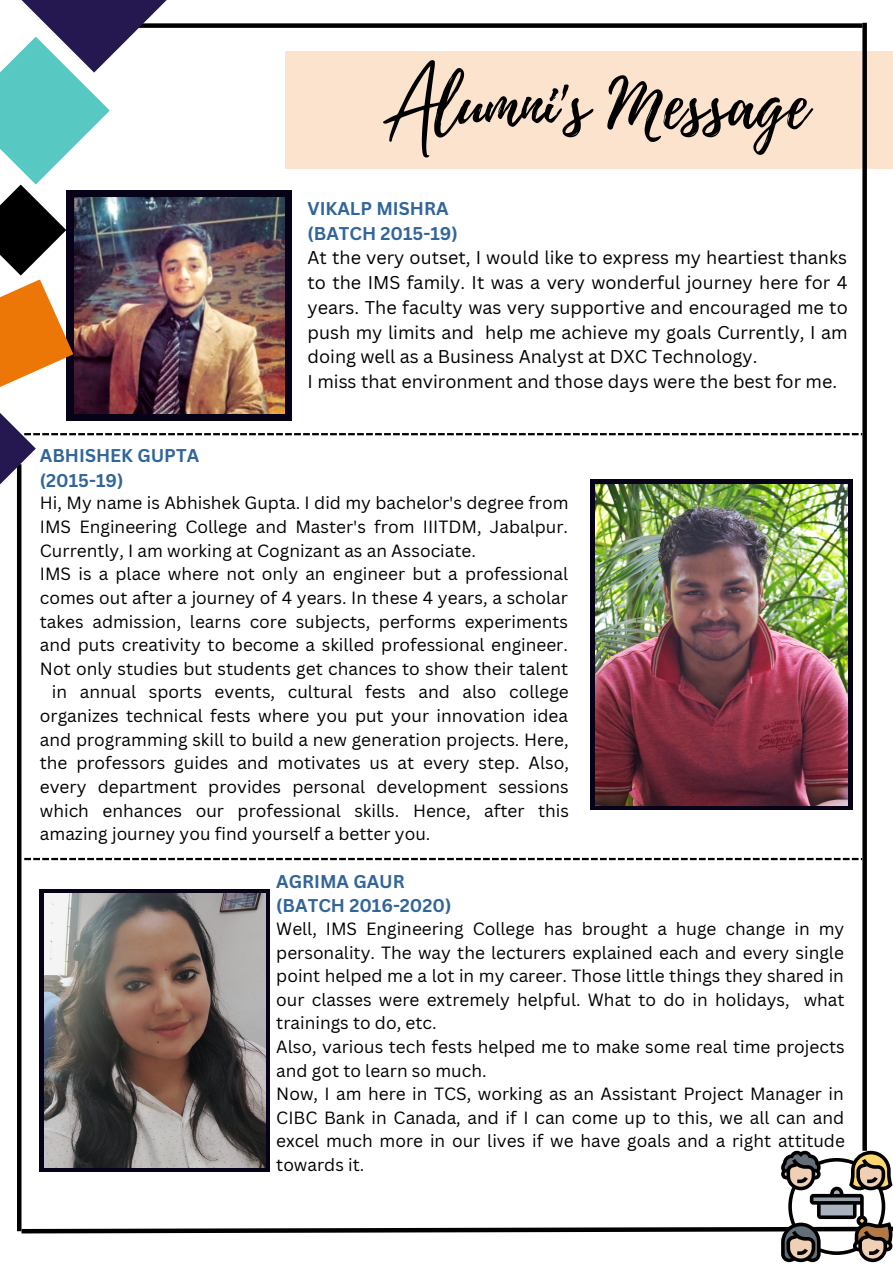
<style>
.page{position:relative;width:893px;height:1264px;background:#fff}
.page>*{position:absolute;margin:0;border:0;box-sizing:border-box;transform-origin:0 0}
.t1{font:67.5px "Playlist Script";color:#000}
.t2{font:18px/24.8px "Canva Sans";color:#000}
.t3{font:700 18px/24.8px "Canva Sans";color:#32659a}
.t4{font:17.25px/23.5px "Canva Sans";color:#000}
.s1{font-family:"Mistrully"}
</style>
<div class="page">
<div style="left:66px;top:191px;width:226px;height:229px;background:#080219"></div>
<svg style="left:0;top:50px;width:110px;height:337px"></svg>
<div style="left:285px;top:51px;width:607px;height:117px;background:#fbe3cd"></div>
<div style="left:590px;top:479px;width:262px;height:330px;background:#080219"></div>
<img style="left:595px;top:484px;width:252px;height:321px">
<div style="left:40px;top:888px;width:230px;height:283px;background:#080219"></div>
<img style="left:44px;top:893px;width:221px;height:257px">
<img style="left:74px;top:198px;width:211px;height:215px">
<svg style="left:17px;top:1150px;width:875px;height:112px"></svg>
<svg style="left:862px;top:23px;width:4px;height:1127px;fill:#000"></svg>
<div style="left:138px;top:23px;width:724px;height:5px;background:#000"></div>
<svg style="left:22px;top:0;width:145px;height:73px"></svg>
<svg style="left:36px;top:433px;width:826px;height:2px"></svg>
<svg style="left:24px;top:857px;width:838px;height:3px"></svg>
<div style="left:17px;top:464px;width:5px;height:767px;background:#000"></div>
<svg style="left:0;top:413px;width:36px;height:96px"></svg>
<h1 class="t1" style="left:380px;top:57px;width:430px"><span class="s1">A</span>lumni's Message</h1>
<p class="t3" style="left:307px;top:196px;width:152px">VIKALP MISHRA (BATCH 2015-19)</p>
<p class="t2" style="left:307px;top:245px;width:541px">At the very outset, I would like to express my heartiest thanks to the IMS family. It was a very wonderful journey here for 4 years. The faculty was very supportive and encouraged me to push my limits and help me achieve my goals Currently, I am doing well as a Business Analyst at DXC Technology.<br>I miss that environment and those days were the best for me.</p>
<p class="t3" style="left:40px;top:443px;width:161px">ABHISHEK GUPTA (2015-19)</p>
<p class="t4" style="left:40px;top:491px;width:530px">Hi, My name is Abhishek Gupta. I did my bachelor's degree from</p>
<p class="t4" style="left:40px;top:514px;width:529px">IMS Engineering College and Master's from IIITDM, Jabalpur.</p>
<p class="t4" style="left:40px;top:538px;width:437px">Currently, I am working at Cognizant as an Associate.</p>
<p class="t4" style="left:40px;top:562px;width:530px">IMS is a place where not only an engineer but a professional</p>
<p class="t4" style="left:40px;top:585px;width:529px">comes out after a journey of 4 years. In these 4 years, a scholar</p>
<p class="t4" style="left:40px;top:609px;width:529px">takes admission, learns core subjects, performs experiments</p>
<p class="t4" style="left:40px;top:632px;width:529px">and puts creativity to become a skilled professional engineer.</p>
<p class="t4" style="left:40px;top:656px;width:529px">Not only studies but students get chances to show their talent</p>
<p class="t4" style="left:52px;top:680px;width:518px">in annual sports events, cultural fests and also college</p>
<p class="t4" style="left:40px;top:703px;width:529px">organizes technical fests where you put your innovation idea</p>
<p class="t4" style="left:40px;top:727px;width:530px">and programming skill to build a new generation projects. Here,</p>
<p class="t4" style="left:40px;top:750px;width:530px">the professors guides and motivates us at every step. Also,</p>
<p class="t4" style="left:40px;top:774px;width:530px">every department provides personal development sessions</p>
<p class="t4" style="left:40px;top:798px;width:530px">which enhances our professional skills. Hence, after this</p>
<p class="t4" style="left:40px;top:821px;width:392px">amazing journey you find yourself a better you.</p>
<p class="t3" style="left:276px;top:868px;width:177px">AGRIMA GAUR (BATCH 2016-2020)</p>
<p class="t4" style="left:276px;top:916px;width:570px">Well, IMS Engineering College has brought a huge change in my personality. The way the lecturers explained each and every single point helped me a lot in my career. Those little things they shared in our classes were extremely helpful. What to do in holidays, what trainings to do, etc.<br>Also, various tech fests helped me to make some real time projects and got to learn so much.<br>Now, I am here in TCS, working as an Assistant Project Manager in CIBC Bank in Canada, and if I can come up to this, we all can and excel much more in our lives if we have goals and a right attitude towards it.</p>
</div>
